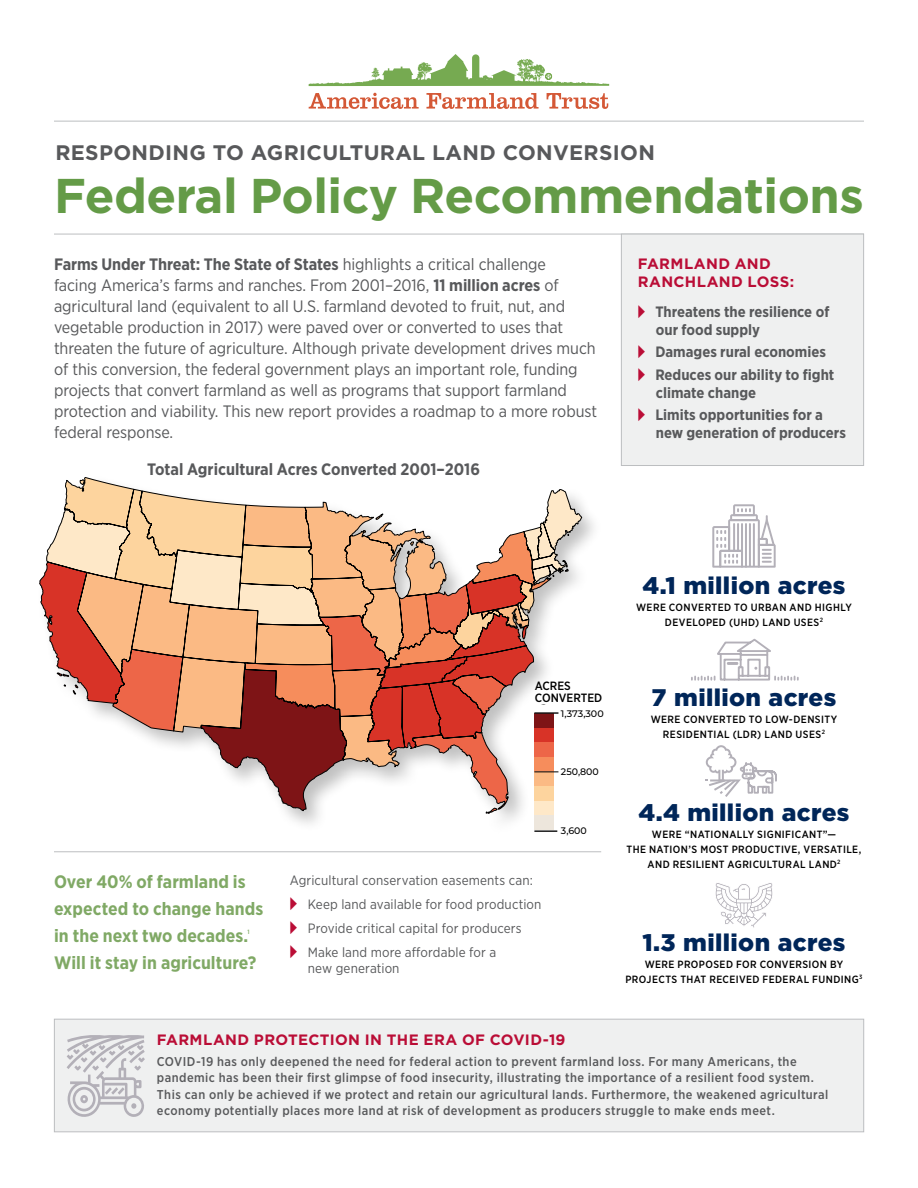
<style>
.page{position:relative;width:918px;height:1188px;background:#fff}
.page>*{position:absolute;margin:0;border:0;box-sizing:border-box;transform-origin:0 0}
.t1{font:700 48.75px "Gotham";letter-spacing:-.01em;color:#649b47}
.t2{font:900 24px "Gotham";letter-spacing:.015em;color:#002659}
.t3{font:700 21px "Gotham";letter-spacing:.015em;color:#58595b}
.t4{font:700 18px/27px "Gotham Narrow";letter-spacing:.005em;color:#80a965}
.t5{font:16.5px/21px "Gotham Narrow";letter-spacing:-.005em;color:#58595b}
.t6{font:700 16.5px "Gotham Narrow";color:#58595b}
.t7{font:700 15px/22.5px "Gotham Narrow";color:#58595b}
.t8{font:700 15px/18px "Gotham";letter-spacing:.02em;color:#ba0d36}
.t9{font:13.5px/24px "Gotham Narrow";letter-spacing:.01em;color:#58595b}
.t10{font:500 12.75px/16.5px "Gotham Narrow";letter-spacing:.035em;color:#58595b}
.t11{font:600 12.15px/11.7px "Montserrat";color:#010101}
.t12{font:500 12px/12px "Gotham Narrow";color:#000}
.t13{font:500 10.5px/15px "Gotham Narrow";letter-spacing:.04em;color:#000;text-align:center}
.t14{font:500 9.45px "Montserrat";color:#010101}
.t15{font:500 9.45px "Montserrat";color:#000}
.t16{font:500 6.15px "Gotham Narrow";color:#80a965}
.s1{font-weight:700}
</style>
<div class="page">
<hr style="left:54px;top:234px;width:810px;height:1px;background:#bcbec0">
<div style="left:621px;top:234px;width:243px;height:232px;background:#eff0f0;border:1px solid #bcbec0"></div>
<div style="left:54px;top:1019px;width:810px;height:113px;background:#eff0f0;border:1px solid #bcbec0"></div>
<svg style="left:715px;top:883px;width:58px;height:45px"></svg>
<svg style="left:712px;top:504px;width:64px;height:64px"></svg>
<svg style="left:66px;top:1035px;width:79px;height:82px"></svg>
<svg style="left:309px;top:93px;width:110px;height:16px"></svg>
<svg style="left:426px;top:93px;width:113px;height:16px"></svg>
<svg style="left:547px;top:93px;width:61px;height:16px"></svg>
<svg style="left:308px;top:54px;width:301px;height:32px"></svg>
<hr style="left:54px;top:121px;width:810px;height:1px;background:#bcbec0">
<svg style="left:691px;top:638px;width:108px;height:43px"></svg>
<svg style="left:705px;top:745px;width:72px;height:52px"></svg>
<div style="left:534px;top:801px;width:20px;height:15px;background:#fee8c8"></div>
<div style="left:534px;top:816px;width:20px;height:14px;background:#ede6dc"></div>
<svg style="left:40px;top:477px;width:542px;height:336px"></svg>
<hr style="left:534px;top:830px;width:23px;height:2px;background:#000">
<hr style="left:54px;top:851px;width:547px;height:1px;background:#bcbec0">
<p class="t3" style="left:55px;top:140px;width:601px">RESPONDING TO AGRICULTURAL LAND CONVERSION</p>
<h1 class="t1" style="left:54px;top:168px;width:812px">Federal Policy Recommendations</h1>
<p class="t5" style="left:54px;top:253px;width:545px"><span class="s1">Farms Under Threat: The State of States</span> highlights a critical challenge<br>facing America’s farms and ranches. From 2001–2016, <span class="s1">11 million acres</span> of agricultural land (equivalent to all U.S. farmland devoted to fruit, nut, and vegetable production in 2017) were paved over or converted to uses that threaten the future of agriculture. Although private development drives much of this conversion, the federal government plays an important role, funding projects that convert farmland as well as programs that support farmland protection and viability. This new report provides a roadmap to a more robust federal response.</p>
<p class="t8" style="left:638px;top:254px;width:158px">FARMLAND AND<br>RANCHLAND LOSS:</p>
<p class="t7" style="left:655px;top:302px;width:175px;line-height:18px">Threatens the resilience of our food supply</p>
<p class="t7" style="left:655px;top:340px;width:180px">Damages rural economies<br>Reduces our ability to fight</p>
<p class="t7" style="left:655px;top:381px;width:169px">climate change<br>Limits opportunities for a</p>
<p class="t7" style="left:656px;top:421px;width:192px">new generation of producers</p>
<p class="t6" style="left:147px;top:459px;width:334px">Total Agricultural Acres Converted 2001–2016</p>
<h2 class="t2" style="left:642px;top:572px;width:205px">4.1 million acres</h2>
<p class="t13" style="left:636px;top:600px;width:217px">WERE CONVERTED TO URBAN AND HIGHLY<br>DEVELOPED (UHD) LAND USES<sup>2</sup></p>
<p class="t11" style="left:533px;top:679px;width:103px">Acres of state agricultural land</p>
<p class="t15" style="left:561px;top:707px;width:44px">1,373,300</p>
<p class="t12" style="left:535px;top:680px;width:69px">ACRES<br>CONVERTED</p>
<p class="t14" style="left:561px;top:765px;width:39px">250,800</p>
<h2 class="t2" style="left:652px;top:684px;width:186px">7 million acres</h2>
<p class="t13" style="left:651px;top:711px;width:188px">WERE CONVERTED TO LOW-DENSITY<br>RESIDENTIAL (LDR) LAND USES<sup>2</sup></p>
<p class="t14" style="left:561px;top:824px;width:27px">3,600</p>
<h2 class="t2" style="left:638px;top:799px;width:213px">4.4 million acres</h2>
<p class="t13" style="left:627px;top:826px;width:236px">WERE “NATIONALLY SIGNIFICANT”—<br>THE NATION’S MOST PRODUCTIVE, VERSATILE,<br>AND RESILIENT AGRICULTURAL LAND<sup>2</sup></p>
<p class="t4" style="left:54px;top:868px;width:211px">Over 40% of farmland is expected to change hands in the next two decades.</p>
<p class="t16" style="left:247px;top:928px;width:4px">1</p>
<p class="t4" style="left:54px;top:949px;width:204px">Will it stay in agriculture?</p>
<p class="t9" style="left:308px;top:868px;width:235px;text-indent:-18px">Agricultural conservation easements can:<br>Keep land available for food production Provide critical capital for producers Make land more affordable for a</p>
<p class="t9" style="left:308px;top:956px;width:93px">new generation</p>
<h2 class="t2" style="left:643px;top:929px;width:204px">1.3 million acres</h2>
<p class="t13" style="left:626px;top:956px;width:238px">WERE PROPOSED FOR CONVERSION BY<br>PROJECTS THAT RECEIVED FEDERAL FUNDING<sup>3</sup></p>
<p class="t8" style="left:157px;top:1030px;width:410px">FARMLAND PROTECTION IN THE ERA OF COVID-19</p>
<p class="t10" style="left:157px;top:1053px;width:673px">COVID-19 has only deepened the need for federal action to prevent farmland loss. For many Americans, the pandemic has been their first glimpse of food insecurity, illustrating the importance of a resilient food system.<br>This can only be achieved if we protect and retain our agricultural lands. Furthermore, the weakened agricultural economy potentially places more land at risk of development as producers struggle to make ends meet.</p>
</div>
